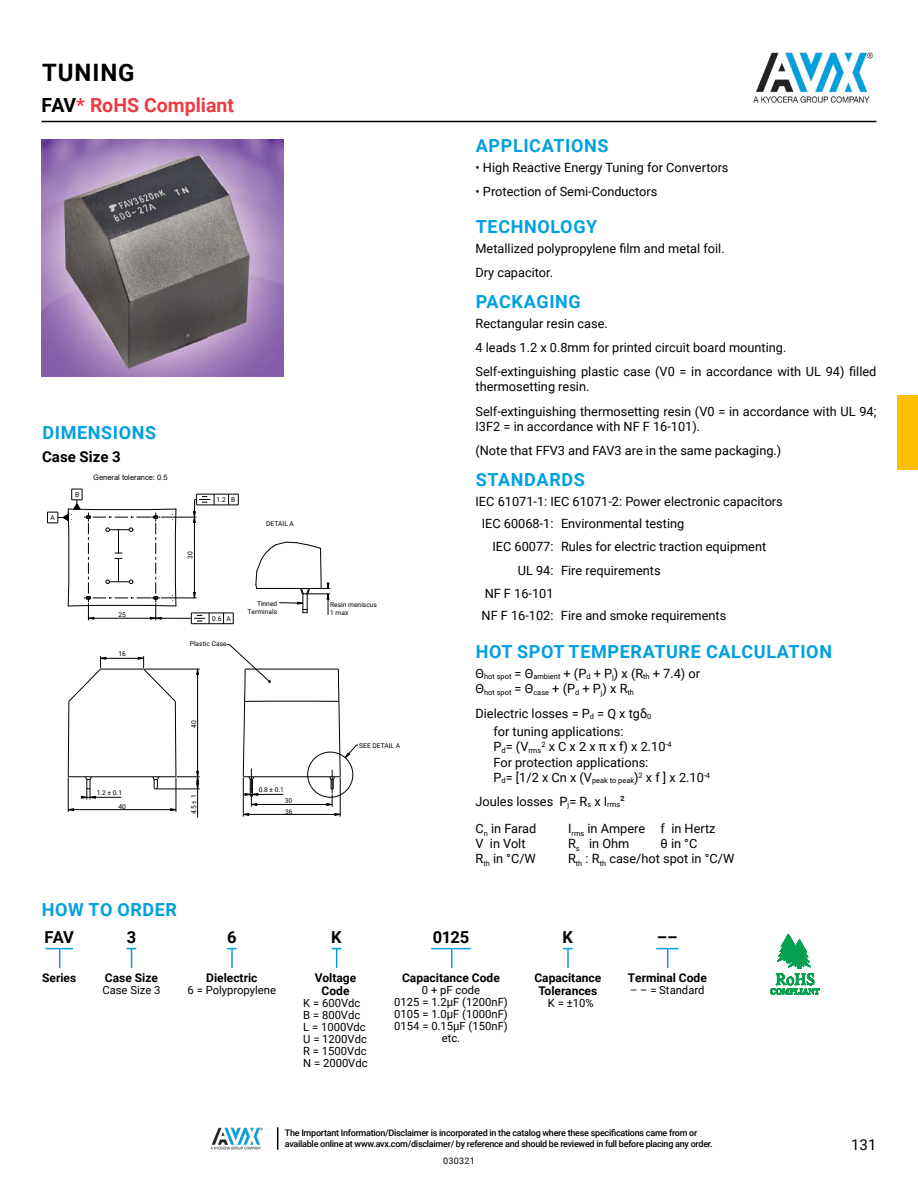
<style>
.page{position:relative;width:918px;height:1188px;background:#fff}
.page>*{position:absolute;margin:0;border:0;box-sizing:border-box;transform-origin:0 0}
.t1{font:700 24px "Roboto";letter-spacing:.04em;color:#000}
.t2{font:700 19.5px "Roboto";color:#ef3a41}
.t3{font:700 18px "Roboto";letter-spacing:.035em;color:#00a0df}
.t4{font:700 16.5px "Roboto";letter-spacing:-.035em;color:#000}
.t5{font:700 15px "Roboto";color:#000}
.t6{font:15px "Roboto";color:#000}
.t7{font:12.75px/24.3px "Roboto";color:#000}
.t8{font:700 12px/13.5px "Roboto";color:#000;text-align:center}
.t9{font:11.25px/12px "Roboto";color:#000}
.t10{font:500 9px/10.8px "Roboto";letter-spacing:-.03em;color:#000}
.t11{font:9px "Roboto";letter-spacing:.03em;color:#000}
.t12{font:7.5px "Roboto";color:#000}
.t13{font:7.5px "Arial";color:#000}
.t14{font:6.75px/7.9px "Roboto";color:#000}
.s1{color:#000}
</style>
<div class="page">
<img style="left:211px;top:1127px;width:52px;height:23px">
<svg style="left:277px;top:1127px;width:1px;height:23px"></svg>
<hr style="left:42px;top:121px;width:834px;height:1px;background:#000">
<img style="left:753px;top:52px;width:120px;height:51px">
<div style="left:897px;top:395px;width:21px;height:75px;background:#febe00"></div>
<img style="left:42px;top:139px;width:242px;height:238px">
<hr style="left:191px;top:623px;width:42px;height:1px;background:#000">
<hr style="left:156px;top:618px;width:34px;height:1px;background:#000">
<hr style="left:191px;top:613px;width:42px;height:1px;background:#000">
<hr style="left:196px;top:505px;width:42px;height:1px;background:#000">
<hr style="left:196px;top:494px;width:42px;height:1px;background:#000">
<svg style="left:190px;top:613px;width:20px;height:11px"></svg>
<hr style="left:68px;top:776px;width:108px;height:1px;background:#000">
<hr style="left:101px;top:669px;width:43px;height:1px;background:#000">
<svg style="left:334px;top:813px;width:6px;height:3px"></svg>
<svg style="left:193px;top:494px;width:22px;height:29px"></svg>
<svg style="left:193px;top:592px;width:3px;height:6px"></svg>
<svg style="left:67px;top:808px;width:7px;height:3px"></svg>
<svg style="left:170px;top:808px;width:6px;height:3px"></svg>
<hr style="left:68px;top:809px;width:108px;height:1px;background:#000">
<hr style="left:85px;top:797px;width:36px;height:1px;background:#000">
<hr style="left:68px;top:778px;width:1px;height:34px;background:#000">
<svg style="left:68px;top:656px;width:39px;height:143px"></svg>
<svg style="left:138px;top:656px;width:62px;height:134px"></svg>
<hr style="left:176px;top:778px;width:1px;height:34px;background:#000">
<hr style="left:145px;top:669px;width:55px;height:1px;background:#000">
<hr style="left:101px;top:658px;width:43px;height:1px;background:#000">
<hr style="left:197px;top:669px;width:1px;height:149px;background:#000">
<hr style="left:243px;top:814px;width:97px;height:1px;background:#000">
<hr style="left:243px;top:778px;width:1px;height:39px;background:#000">
<hr style="left:340px;top:778px;width:1px;height:39px;background:#000">
<hr style="left:161px;top:598px;width:36px;height:1px;background:#000">
<hr style="left:161px;top:517px;width:36px;height:1px;background:#000">
<hr style="left:194px;top:517px;width:1px;height:81px;background:#000">
<svg style="left:255px;top:541px;width:75px;height:74px"></svg>
<svg style="left:227px;top:644px;width:131px;height:163px"></svg>
<svg style="left:47px;top:489px;width:130px;height:131px"></svg>
<svg style="left:563px;top:948px;width:10px;height:20px"></svg>
<svg style="left:656px;top:948px;width:22px;height:20px"></svg>
<svg style="left:227px;top:948px;width:10px;height:20px"></svg>
<svg style="left:332px;top:948px;width:9px;height:20px"></svg>
<svg style="left:45px;top:948px;width:28px;height:20px"></svg>
<hr style="left:431px;top:948px;width:40px;height:1px;background:#00a0df">
<svg style="left:451px;top:949px;width:1px;height:19px"></svg>
<svg style="left:127px;top:948px;width:9px;height:20px"></svg>
<svg style="left:770px;top:933px;width:50px;height:62px"></svg>
<h1 class="t1" style="left:42px;top:56px;width:94px">TUNING</h1>
<h2 class="t2" style="left:42px;top:92px;width:194px"><span class="s1">FAV</span>* RoHS Compliant</h2>
<h3 class="t3" style="left:42px;top:420px;width:115px">DIMENSIONS</h3>
<p class="t5" style="left:42px;top:446px;width:80px">Case Size 3</p>
<p class="t13" style="left:93px;top:472px;width:76px">General tolerance: 0.5</p>
<p class="t14" style="left:75px;top:490px;width:6px">B</p>
<p class="t14" style="left:217px;top:496px;width:11px">1.2</p>
<p class="t14" style="left:231px;top:496px;width:6px">B</p>
<p class="t14" style="left:50px;top:513px;width:6px">A</p>
<p class="t14" style="left:266px;top:519px;width:29px">DETAIL A</p>
<p class="t14" style="left:186px;top:559px;width:9px;rotate:-90deg">30</p>
<p class="t14" style="left:118px;top:611px;width:9px">25</p>
<p class="t14" style="left:118px;top:650px;width:9px">16</p>
<p class="t14" style="left:212px;top:614px;width:11px">0.6</p>
<p class="t14" style="left:226px;top:614px;width:6px">A</p>
<p class="t14" style="left:190px;top:640px;width:38px">Plastic Case</p>
<p class="t14" style="left:248px;top:599px;width:31px;text-align:right">Tinned<br>Terminals</p>
<p class="t14" style="left:330px;top:601px;width:48px">Resin meniscus<br>1 max</p>
<p class="t14" style="left:190px;top:728px;width:9px;rotate:-90deg">40</p>
<p class="t14" style="left:359px;top:741px;width:42px">SEE DETAIL A</p>
<p class="t14" style="left:97px;top:789px;width:27px">1.2 ± 0.1</p>
<p class="t14" style="left:118px;top:802px;width:9px">40</p>
<p class="t14" style="left:190px;top:814px;width:21px;rotate:-90deg">4.5 ± 1</p>
<p class="t14" style="left:259px;top:786px;width:27px">0.8 ± 0.1</p>
<p class="t14" style="left:285px;top:796px;width:9px">30</p>
<p class="t14" style="left:285px;top:807px;width:9px">36</p>
<h3 class="t3" style="left:476px;top:133px;width:134px">APPLICATIONS</h3>
<p class="t7" style="left:476px;top:155px;width:255px">• High Reactive Energy Tuning for Convertors</p>
<p class="t7" style="left:476px;top:179px;width:183px">• Protection of Semi-Conductors</p>
<h3 class="t3" style="left:476px;top:214px;width:123px">TECHNOLOGY</h3>
<p class="t7" style="left:476px;top:236px;width:251px">Metallized polypropylene film and metal foil.<br>Dry capacitor.</p>
<h3 class="t3" style="left:476px;top:289px;width:106px">PACKAGING</h3>
<p class="t7" style="left:476px;top:310px;width:402px">Rectangular resin case.<br>4 leads 1.2 x 0.8mm for printed circuit board mounting.<br>Self-extinguishing plastic case (V0 = in accordance with UL 94) filled</p>
<p class="t7" style="left:476px;top:374px;width:402px">thermosetting resin.<br>Self-extinguishing thermosetting resin (V0 = in accordance with UL 94;</p>
<p class="t7" style="left:476px;top:414px;width:307px">I3F2 = in accordance with NF F 16-101).<br>(Note that FFV3 and FAV3 are in the same packaging.)</p>
<h3 class="t3" style="left:476px;top:467px;width:111px">STANDARDS</h3>
<p class="t7" style="left:482px;top:490px;width:303px;line-height:22.5px;text-indent:-6px">IEC 61071-1: IEC 61071-2: Power electronic capacitors<br>IEC 60068-1: Environmental testing</p>
<p class="t7" style="left:518px;top:534px;width:250px;text-indent:-25px">IEC 60077: Rules for electric traction equipment<br>UL 94: Fire requirements</p>
<p class="t7" style="left:482px;top:581px;width:246px;line-height:22.5px">NF F 16-101<br>NF F 16-102: Fire and smoke requirements</p>
<h3 class="t3" style="left:476px;top:639px;width:358px">HOT SPOT TEMPERATURE CALCULATION</h3>
<p class="t7" style="left:476px;top:661px;width:226px">Θ<sub>hot</sub> <sub>spot</sub> = Θ<sub>ambient</sub> + (P<sub>d</sub> + P<sub>j</sub>) x (R<sub>th</sub> + 7.4) or</p>
<p class="t12" style="left:475px;top:687px;width:160px"><sup>Θ</sup>hot spot <sup>=</sup> <sup>Θ</sup>case <sup>+</sup> <sup>(P</sup>d <sup>+</sup> <sup>P</sup>j<sup>)</sup> <sup>x</sup> <sup>R</sup>th</p>
<p class="t7" style="left:494px;top:704px;width:159px;line-height:18.3px;text-indent:-18px">Dielectric losses = P<sub>d</sub> = Q x tgδ<sub>0 </sub>for tuning applications:</p>
<p class="t7" style="left:494px;top:739px;width:218px;line-height:15.3px">P<sub>d</sub>= (V<sub>rms</sub><sup>2</sup> x C x 2 x π x f) x 2.10<sup>-4<br></sup>For protection applications:<br>P<sub>d</sub>= [1/2 x Cn x (V<sub>peak</sub> <sub>to</sub> <sub>peak</sub>)<sup>2</sup> x f ] x 2.10<sup>-4</sup></p>
<p class="t7" style="left:476px;top:788px;width:151px;line-height:27px">Joules losses P<sub>j</sub>= R<sub>s</sub> x I<sub>rms</sub>²<br>C<sub>n</sub> in Farad</p>
<p class="t7" style="left:568px;top:816px;width:149px">I<sub>rms</sub> in Ampere f in Hertz</p>
<p class="t7" style="left:475px;top:831px;width:52px">V in Volt</p>
<p class="t7" style="left:568px;top:831px;width:63px">R<sub>s</sub> in Ohm</p>
<p class="t7" style="left:661px;top:831px;width:38px">θ in °C</p>
<p class="t7" style="left:476px;top:846px;width:62px">R<sub>th</sub> in °C/W</p>
<p class="t7" style="left:568px;top:846px;width:168px">R<sub>th</sub> : R<sub>th</sub> case/hot spot in °C/W</p>
<h3 class="t3" style="left:42px;top:897px;width:137px">HOW TO ORDER</h3>
<p class="t4" style="left:44px;top:926px;width:31px">FAV</p>
<p class="t8" style="left:42px;top:970px;width:36px">Series</p>
<p class="t4" style="left:127px;top:926px;width:11px">3</p>
<p class="t8" style="left:105px;top:970px;width:55px">Case Size</p>
<p class="t9" style="left:102px;top:984px;width:60px">Case Size 3</p>
<p class="t4" style="left:227px;top:926px;width:11px">6</p>
<p class="t8" style="left:206px;top:970px;width:53px">Dielectric</p>
<p class="t9" style="left:188px;top:984px;width:90px">6 = Polypropylene</p>
<p class="t4" style="left:331px;top:926px;width:12px">K</p>
<p class="t8" style="left:315px;top:970px;width:43px">Voltage<br>Code</p>
<p class="t9" style="left:303px;top:997px;width:66px">K = 600Vdc<br>B = 800Vdc<br>L = 1000Vdc<br>U = 1200Vdc<br>R = 1500Vdc<br>N = 2000Vdc</p>
<p class="t4" style="left:433px;top:926px;width:38px">0125</p>
<p class="t8" style="left:402px;top:970px;width:99px">Capacitance Code</p>
<p class="t9" style="left:394px;top:984px;width:115px;text-align:center">0 + pF code<br>0125 = 1.2μF (1200nF)<br>0105 = 1.0μF (1000nF)<br>0154 = 0.15μF (150nF) etc.</p>
<p class="t4" style="left:563px;top:926px;width:12px">K</p>
<p class="t8" style="left:534px;top:970px;width:68px">Capacitance<br>Tolerances</p>
<p class="t9" style="left:548px;top:997px;width:47px">K = ±10%</p>
<p class="t4" style="left:657px;top:926px;width:22px">––</p>
<p class="t8" style="left:628px;top:970px;width:81px">Terminal Code</p>
<p class="t9" style="left:630px;top:984px;width:76px">– – = Standard</p>
<p class="t10" style="left:285px;top:1127px;width:429px">The Important Information/Disclaimer is incorporated in the catalog where these specifications came from or available online at www.avx.com/disclaimer/ by reference and should be reviewed in full before placing any order.</p>
<p class="t6" style="left:851px;top:1134px;width:27px">131</p>
<p class="t11" style="left:443px;top:1155px;width:33px">030321</p>
</div>
